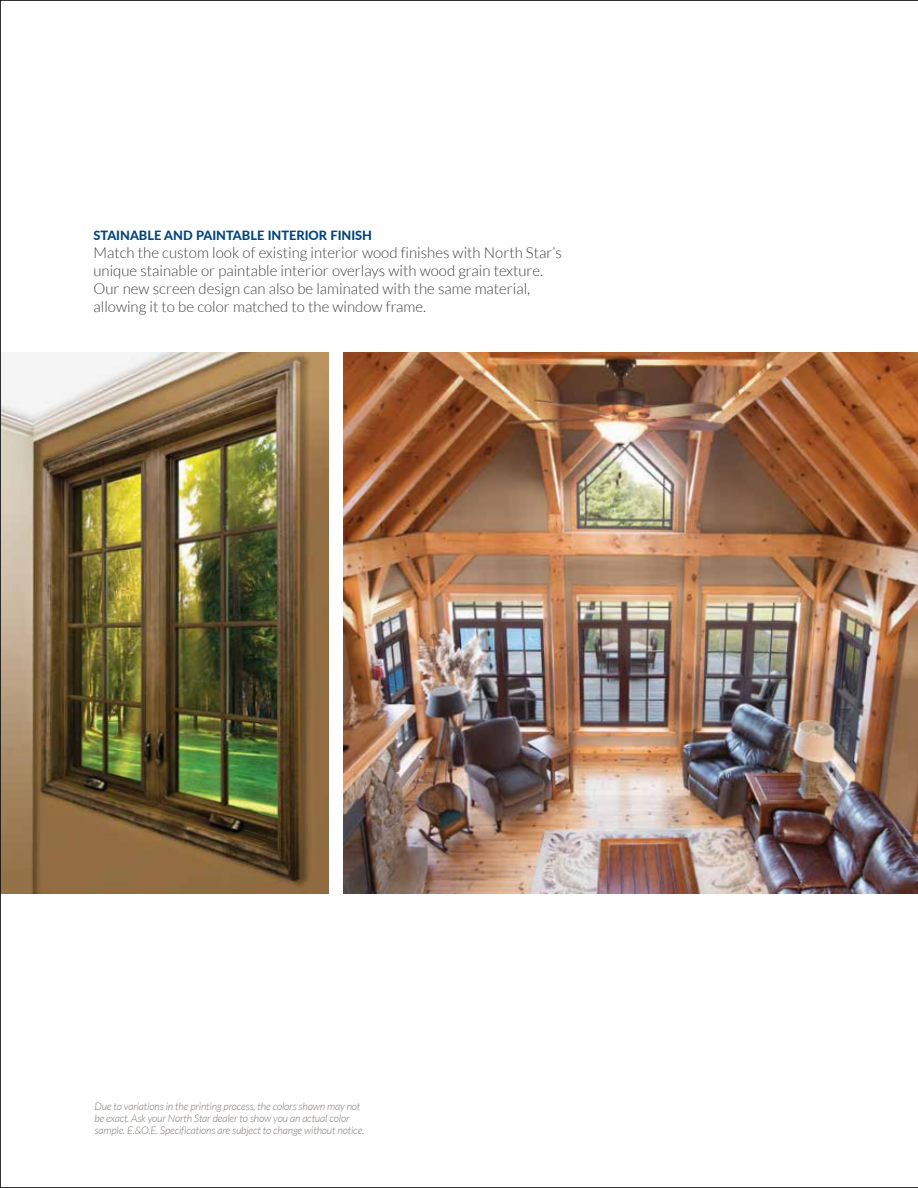
<style>
.page{position:relative;width:918px;height:1188px;background:#fff}
.page>*{position:absolute;margin:0;border:0;box-sizing:border-box;transform-origin:0 0}
.t1{font:300 15px/18px "Lato";color:#414042}
.t2{font:800 12.75px "Lato";color:#00467f}
.t3{font:italic 300 10.5px/12px "Lato";letter-spacing:-.015em;color:#7d7773}
</style>
<div class="page">
<img style="left:0;top:0;width:918px;height:1188px">
<p class="t2" style="left:94px;top:226px;width:280px">STAINABLE AND PAINTABLE INTERIOR FINISH</p>
<p class="t1" style="left:94px;top:244px;width:470px">Match the custom look of existing interior wood finishes with North Star’s unique stainable or paintable interior overlays with wood grain texture.<br>Our new screen design can also be laminated with the same material, allowing it to be color matched to the window frame.</p>
<p class="t3" style="left:94px;top:1101px;width:271px">Due to variations in the printing process, the colors shown may not be exact. Ask your North Star dealer to show you an actual color sample. E.&amp;O.E. Specifications are subject to change without notice.</p>
</div>
